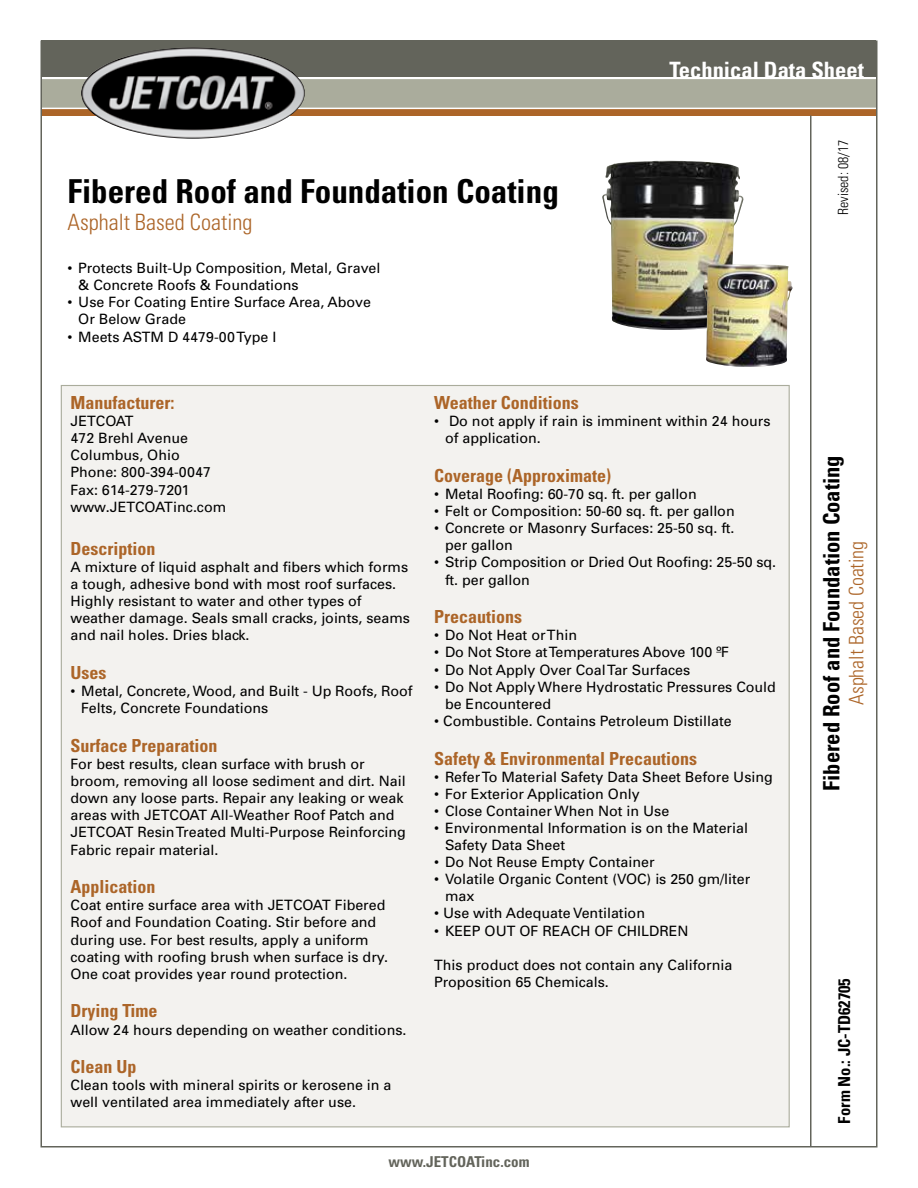
<style>
.page{position:relative;width:918px;height:1188px;background:#fff}
.page>*{position:absolute;margin:0;border:0;box-sizing:border-box;transform-origin:0 0}
.t1{font:700 condensed 33px "Univers";color:#000}
.t2{font:700 condensed 22.5px "Univers";color:#000}
.t3{font:300 condensed 22.5px "Univers";color:#ac6528}
.t4{font:700 condensed 22.5px "Univers";color:#fff}
.t5{font:300 condensed 20.1px "Univers";color:#ac6528}
.t6{font:700 condensed 18px "Univers";color:#ac6528}
.t7{font:700 condensed 16.5px "Univers";color:#000}
.t8{font:700 condensed 15px "Univers";color:#63645b}
.t9{font:14.25px/17.1px "Univers";color:#000}
.t10{font:300 condensed 14.1px "Univers";color:#000}
</style>
<div class="page">
<div style="left:42px;top:40px;width:834px;height:37px;background:#63645b"></div>
<div style="left:42px;top:109px;width:834px;height:7px;background:#ac6528"></div>
<svg style="left:43px;top:79px;width:832px;height:31px;background:#aeae9d"></svg>
<img style="left:81px;top:47px;width:224px;height:92px">
<hr style="left:810px;top:115px;width:2px;height:1031px;background:#63645b">
<img style="left:602px;top:161px;width:142px;height:169px">
<div style="left:61px;top:386px;width:728px;height:741px;background:#f3f2ef"></div>
<img style="left:703px;top:264px;width:89px;height:103px">
<h1 class="t1" style="left:68px;top:171px;width:493px">Fibered Roof and Foundation Coating</h1>
<h2 class="t3" style="left:68px;top:209px;width:186px">Asphalt Based Coating</h2>
<p class="t9" style="left:78px;top:259px;width:304px;text-indent:-11px">• Protects Built-Up Composition, Metal, Gravel &amp; Concrete Roofs &amp; Foundations</p>
<p class="t9" style="left:78px;top:294px;width:294px;text-indent:-11px">• Use For Coating Entire Surface Area, Above<br>Or Below Grade</p>
<p class="t9" style="left:68px;top:328px;width:210px">• Meets ASTM D 4479-00 Type I</p>
<h2 class="t4" style="left:669px;top:56px;width:196px">Technical Data Sheet</h2>
<p class="t10" style="left:835px;top:215px;width:77px;rotate:-90deg">Revised: 08/17</p>
<p class="t6" style="left:71px;top:392px;width:105px">Manufacturer:</p>
<p class="t9" style="left:71px;top:412px;width:157px">JETCOAT<br>472 Brehl Avenue<br>Columbus, Ohio<br>Phone: 800-394-0047<br>Fax: 614-279-7201 www.JETCOATinc.com</p>
<p class="t6" style="left:71px;top:537px;width:86px">Description</p>
<p class="t9" style="left:71px;top:558px;width:341px">A mixture of liquid asphalt and fibers which forms a tough, adhesive bond with most roof surfaces.<br>Highly resistant to water and other types of weather damage. Seals small cracks, joints, seams and nail holes. Dries black.</p>
<p class="t6" style="left:71px;top:662px;width:37px">Uses</p>
<p class="t9" style="left:81px;top:682px;width:333px;text-indent:-11px">• Metal, Concrete, Wood, and Built - Up Roofs, Roof<br>Felts, Concrete Foundations</p>
<p class="t6" style="left:71px;top:734px;width:149px">Surface Preparation</p>
<p class="t9" style="left:71px;top:755px;width:337px">For best results, clean surface with brush or broom, removing all loose sediment and dirt. Nail down any loose parts. Repair any leaking or weak areas with JETCOAT All-Weather Roof Patch and JETCOAT Resin Treated Multi-Purpose Reinforcing Fabric repair material.</p>
<p class="t6" style="left:71px;top:876px;width:87px">Application</p>
<p class="t9" style="left:71px;top:896px;width:319px">Coat entire surface area with JETCOAT Fibered Roof and Foundation Coating. Stir before and during use. For best results, apply a uniform coating with roofing brush when surface is dry.<br>One coat provides year round protection.</p>
<p class="t6" style="left:71px;top:1000px;width:89px">Drying Time</p>
<p class="t9" style="left:71px;top:1021px;width:337px">Allow 24 hours depending on weather conditions.</p>
<p class="t6" style="left:71px;top:1056px;width:68px">Clean Up</p>
<p class="t9" style="left:71px;top:1076px;width:322px">Clean tools with mineral spirits or kerosene in a well ventilated area immediately after use.</p>
<p class="t6" style="left:434px;top:392px;width:146px">Weather Conditions</p>
<p class="t9" style="left:445px;top:412px;width:327px;text-indent:-11px">• Do not apply if rain is imminent within 24 hours of application.</p>
<p class="t6" style="left:434px;top:464px;width:178px">Coverage (Approximate)</p>
<p class="t9" style="left:434px;top:485px;width:264px">• Metal Roofing: 60-70 sq. ft. per gallon</p>
<p class="t9" style="left:434px;top:502px;width:302px">• Felt or Composition: 50-60 sq. ft. per gallon</p>
<p class="t9" style="left:445px;top:519px;width:291px;text-indent:-11px">• Concrete or Masonry Surfaces: 25-50 sq. ft. per gallon</p>
<p class="t9" style="left:445px;top:554px;width:333px;text-indent:-11px">• Strip Composition or Dried Out Roofing: 25-50 sq. ft. per gallon</p>
<p class="t6" style="left:434px;top:606px;width:90px">Precautions</p>
<p class="t9" style="left:434px;top:626px;width:144px">• Do Not Heat or Thin</p>
<p class="t9" style="left:434px;top:644px;width:296px">• Do Not Store at Temperatures Above 100 ºF</p>
<p class="t9" style="left:434px;top:661px;width:258px">• Do Not Apply Over Coal Tar Surfaces</p>
<p class="t9" style="left:445px;top:678px;width:332px;text-indent:-11px">• Do Not Apply Where Hydrostatic Pressures Could be Encountered</p>
<p class="t9" style="left:434px;top:712px;width:299px">• Combustible. Contains Petroleum Distillate</p>
<p class="t6" style="left:434px;top:747px;width:264px">Safety &amp; Environmental Precautions</p>
<p class="t9" style="left:434px;top:768px;width:340px">• Refer To Material Safety Data Sheet Before Using</p>
<p class="t9" style="left:434px;top:785px;width:207px">• For Exterior Application Only</p>
<p class="t9" style="left:434px;top:802px;width:237px">• Close Container When Not in Use</p>
<p class="t9" style="left:445px;top:819px;width:304px;text-indent:-11px">• Environmental Information is on the Material<br>Safety Data Sheet</p>
<p class="t9" style="left:434px;top:853px;width:222px">• Do Not Reuse Empty Container</p>
<p class="t9" style="left:445px;top:870px;width:307px;text-indent:-11px">• Volatile Organic Content (VOC) is 250 gm/liter max</p>
<p class="t9" style="left:434px;top:905px;width:212px">• Use with Adequate Ventilation</p>
<p class="t9" style="left:434px;top:922px;width:256px">• KEEP OUT OF REACH OF CHILDREN</p>
<p class="t9" style="left:434px;top:956px;width:300px">This product does not contain any California<br>Proposition 65 Chemicals.</p>
<p class="t8" style="left:388px;top:1152px;width:143px">www.JETCOATinc.com</p>
<h2 class="t2" style="left:818px;top:791px;width:337px;rotate:-90deg">Fibered Roof and Foundation Coating</h2>
<h3 class="t5" style="left:844px;top:705px;width:166px;rotate:-90deg">Asphalt Based Coating</h3>
<p class="t7" style="left:834px;top:1124px;width:147px;rotate:-90deg">Form No.: JC-TD62705</p>
</div>
